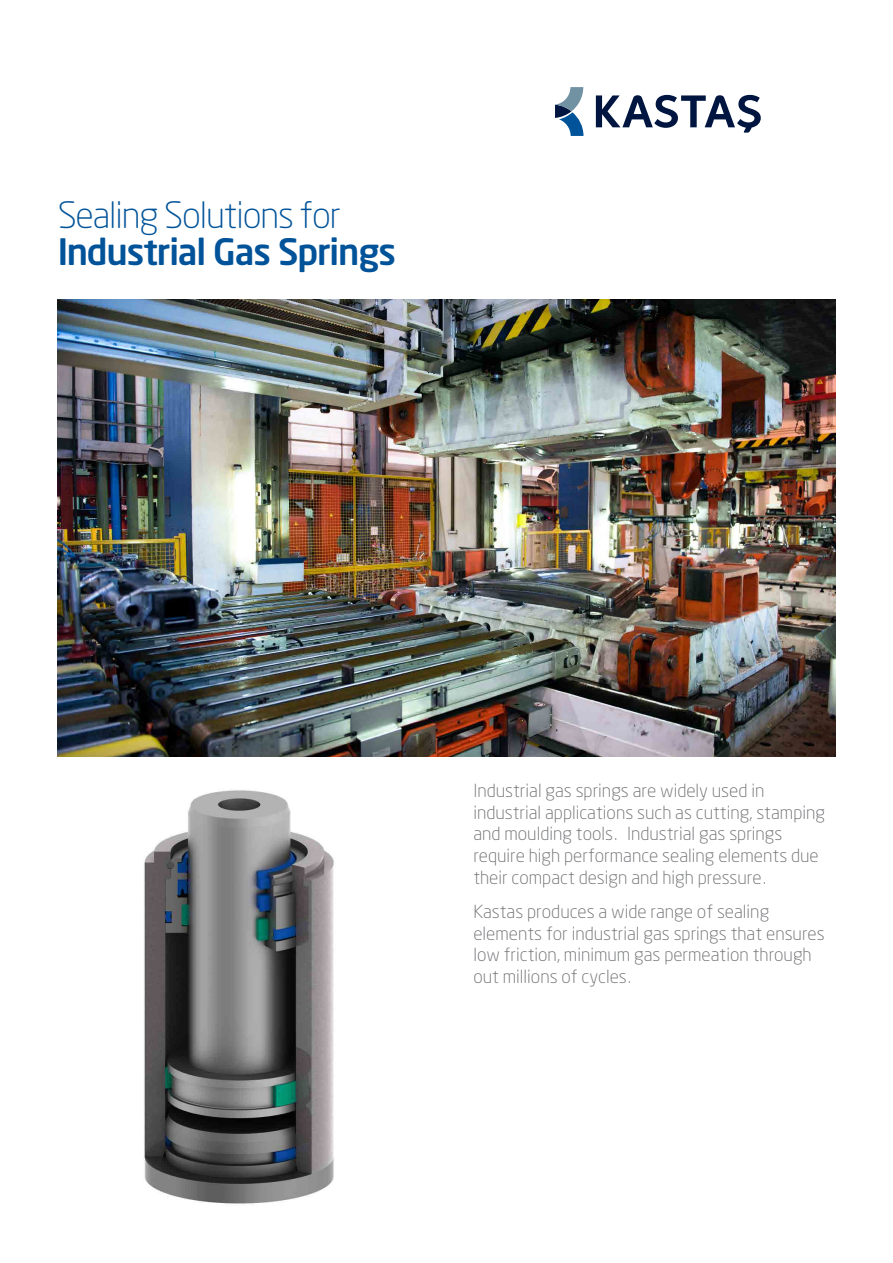
<style>
.page{position:relative;width:893px;height:1263px;background:#fff}
.page>*{position:absolute;margin:0;border:0;box-sizing:border-box;transform-origin:0 0}
.t1{font:36px "Neo Sans Medium tr Rev 02";letter-spacing:-.03em;color:#005399}
.t2{font:36px "Neo Sans Light tr Rev 02";letter-spacing:-.03em;color:#005399}
.t3{font:18px/21.6px "Neo Sans Light tr Rev 02";color:#6d6e71}
</style>
<div class="page">
<img style="left:57px;top:300px;width:779px;height:457px">
<svg style="left:555px;top:87px;width:28px;height:49px"></svg>
<svg style="left:596px;top:95px;width:165px;height:38px"></svg>
<img style="left:144px;top:790px;width:191px;height:414px">
<h1 class="t2" style="left:57px;top:194px;width:285px">Sealing Solutions for</h1>
<h1 class="t1" style="left:57px;top:230px;width:340px">Industrial Gas Springs</h1>
<p class="t3" style="left:473px;top:780px;width:353px">Industrial gas springs are widely used in industrial applications such as cutting, stamping and moulding tools. Industrial gas springs require high performance sealing elements due their compact design and high pressure.</p>
<p class="t3" style="left:473px;top:900px;width:353px">Kastas produces a wide range of sealing elements for industrial gas springs that ensures low friction, minimum gas permeation through out millions of cycles.</p>
</div>
